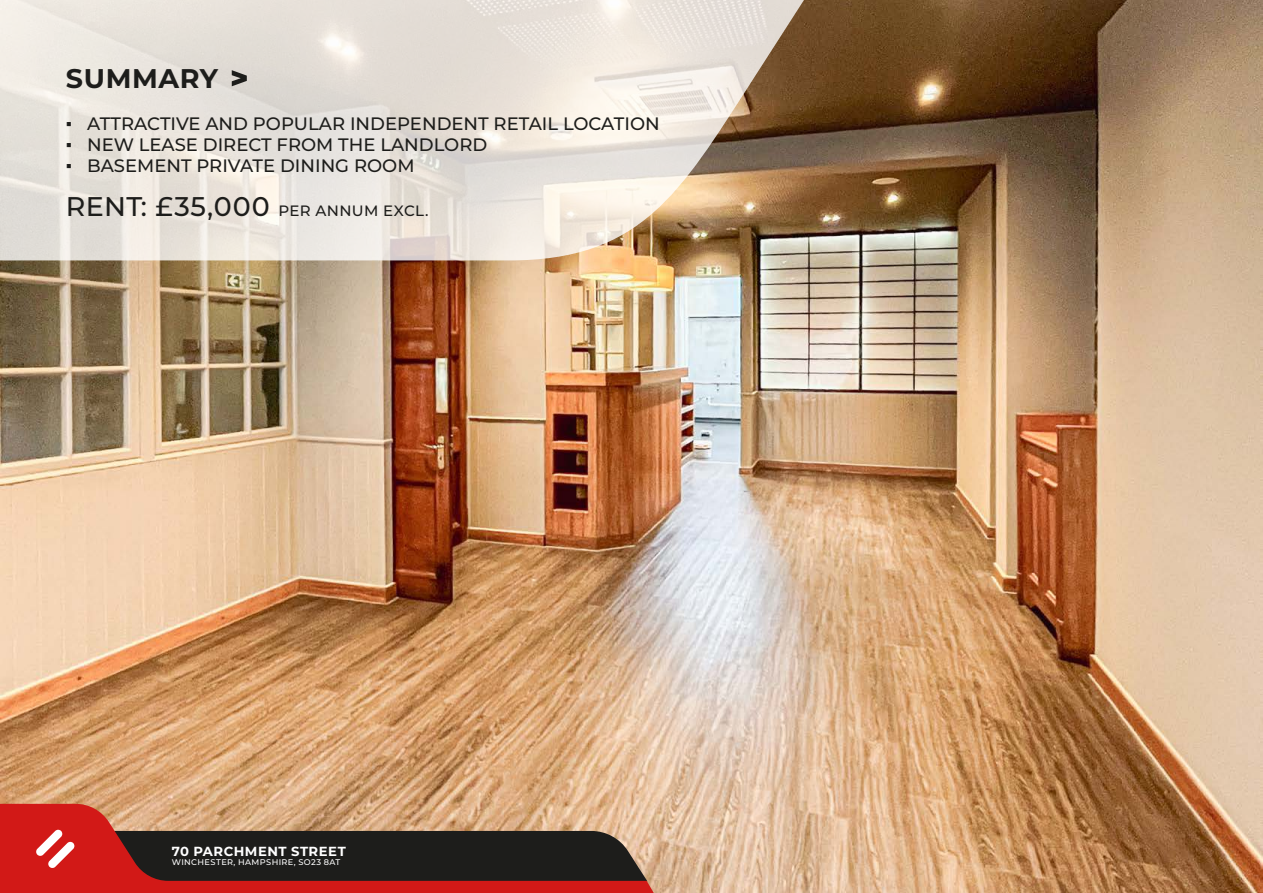
<style>
.page{position:relative;width:1263px;height:893px;background:#fff}
.page>*{position:absolute;margin:0;border:0;box-sizing:border-box;transform-origin:0 0}
.t1{font:700 27px "Montserrat";letter-spacing:.025em;color:#1d1d1b}
.t2{font:500 18px "Montserrat";color:#1d1d1b}
.t3{font:500 15px "Montserrat";letter-spacing:.02em;color:#1d1d1b}
.t4{font:700 13.2px "Montserrat";letter-spacing:.04em;color:#fff}
.t5{font:500 8.25px "Montserrat";letter-spacing:.045em;color:#fff}
.s1{font-family:"Arial";font-weight:400}
.s2{font-size:27px}
</style>
<div class="page">
<img style="left:0;top:0;width:1263px;height:893px">
<svg style="left:0;top:0;width:927px;height:260px;background:#d2c6b8"></svg>
<svg style="left:0;top:804px;width:654px;height:89px;background:#d56851"></svg>
<svg style="left:232px;top:70px;width:15px;height:16px"></svg>
<svg style="left:36px;top:829px;width:611px;height:52px;background:#462925"></svg>
<h1 class="t1" style="left:66px;top:59px;width:154px">SUMMARY</h1>
<p class="t2" style="left:66px;top:111px;width:595px"><span class="s1">▪</span> ATTRACTIVE AND POPULAR INDEPENDENT RETAIL LOCATION</p>
<p class="t2" style="left:66px;top:132px;width:423px"><span class="s1">▪</span> NEW LEASE DIRECT FROM THE LANDLORD</p>
<p class="t2" style="left:66px;top:153px;width:350px"><span class="s1">▪</span> BASEMENT PRIVATE DINING ROOM</p>
<p class="t3" style="left:66px;top:200px;width:364px"><span class="s2">RENT: £35,000</span> PER ANNUM EXCL.</p>
<p class="t4" style="left:172px;top:841px;width:175px">70 PARCHMENT STREET</p>
<p class="t5" style="left:172px;top:857px;width:170px">WINCHESTER, HAMPSHIRE, SO23 8AT</p>
</div>
